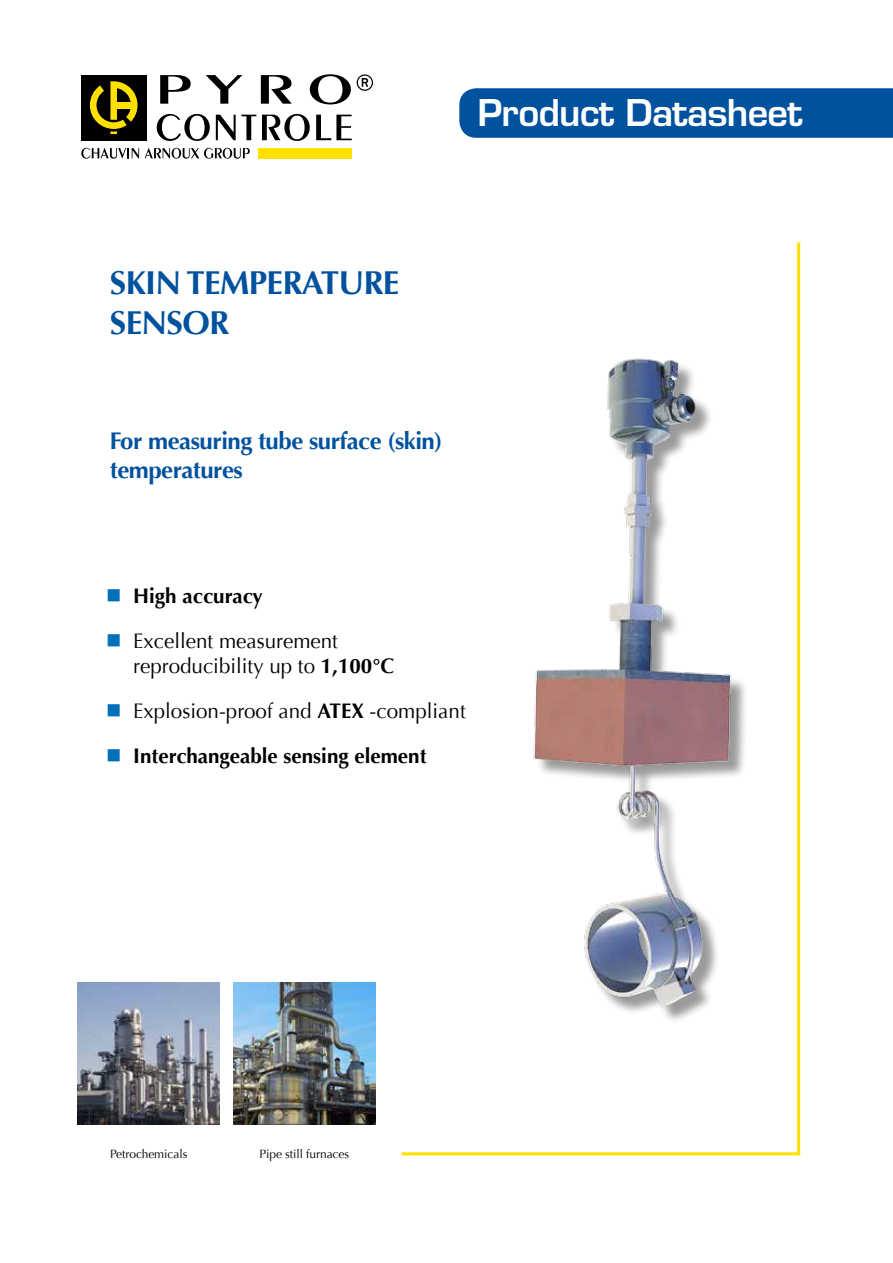
<style>
.page{position:relative;width:893px;height:1263px;background:#fff}
.page>*{position:absolute;margin:0;border:0;box-sizing:border-box;transform-origin:0 0}
.t1{font:600 36px "Eurostile LT Std";letter-spacing:-.02em;color:#fff}
.t2{font:700 33px/39.6px "Optima";letter-spacing:-.02em;color:#00519e}
.t3{font:700 24px/28.8px "Optima";letter-spacing:-.02em;color:#00519e}
.t4{font:700 21px/45px "Optima";color:#000}
.t5{font:21px/25.2px "Optima";color:#000}
.t6{font:12px "Optima";letter-spacing:-.005em;color:#000}
.s1{font-weight:700}
.s2{font-weight:400}
</style>
<div class="page">
<svg style="left:401px;top:242px;width:400px;height:914px"></svg>
<div style="left:258px;top:148px;width:94px;height:10px;background:#ffe000"></div>
<div style="left:81px;top:75px;width:65px;height:65px;background:#000"></div>
<svg style="left:90px;top:81px;width:48px;height:53px"></svg>
<svg style="left:81px;top:148px;width:58px;height:11px"></svg>
<svg style="left:145px;top:148px;width:105px;height:11px"></svg>
<svg style="left:160px;top:75px;width:31px;height:29px"></svg>
<svg style="left:206px;top:75px;width:36px;height:29px"></svg>
<svg style="left:261px;top:75px;width:31px;height:29px"></svg>
<svg style="left:310px;top:74px;width:41px;height:30px"></svg>
<svg style="left:157px;top:114px;width:53px;height:27px"></svg>
<svg style="left:216px;top:115px;width:40px;height:25px"></svg>
<svg style="left:262px;top:114px;width:48px;height:27px"></svg>
<svg style="left:316px;top:115px;width:36px;height:25px"></svg>
<svg style="left:357px;top:74px;width:16px;height:17px"></svg>
<img style="left:78px;top:982px;width:142px;height:142px">
<img style="left:234px;top:982px;width:141px;height:142px">
<img style="left:524px;top:357px;width:230px;height:660px">
<div style="left:459px;top:88px;width:434px;height:50px;background:#00519e"></div>
<h1 class="t1" style="left:478px;top:90px;width:326px">Product Datasheet</h1>
<h2 class="t2" style="left:110px;top:263px;width:291px">SKIN TEMPERATURE<br>SENSOR</h2>
<p class="t3" style="left:110px;top:427px;width:334px">For measuring tube surface (skin) temperatures</p>
<p class="t4" style="left:133px;top:574px;width:131px">High accuracy</p>
<p class="t5" style="left:133px;top:629px;width:263px">Excellent measurement reproducibility up to <span class="s1">1,100°C</span></p>
<p class="t4" style="left:133px;top:689px;width:334px"><span class="s2">Explosion-proof and</span> ATEX <span class="s2">-compliant<br></span>Interchangeable sensing element</p>
<p class="t6" style="left:110px;top:1147px;width:79px">Petrochemicals</p>
<p class="t6" style="left:260px;top:1147px;width:91px">Pipe still furnaces</p>
</div>
